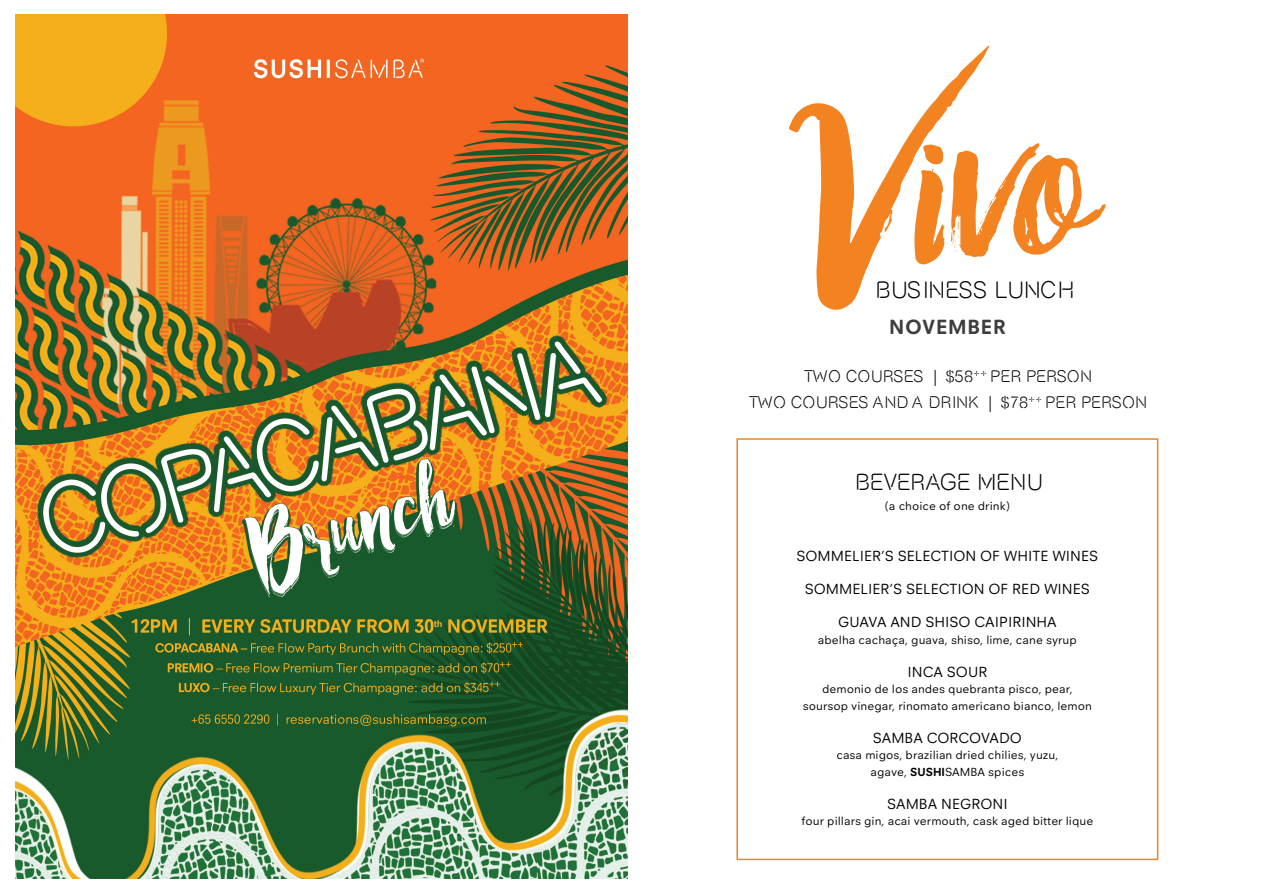
<style>
.page{position:relative;width:1263px;height:893px;background:#fff}
.page>*{position:absolute;margin:0;border:0;box-sizing:border-box;transform-origin:0 0}
.t1{font:289.05px "Rofi Taste";color:#f38321}
.t2{font:23.25px "Neona";color:#000001}
.t3{font:22.8px "Neona";color:#000001}
.t4{font:700 21px "Neuzeit Office SR Pro";letter-spacing:.04em;color:#3e3e3f}
.t5{font:16.5px/25.5px "Neona";color:#000001;text-align:center}
.t6{font:15px "Neuzeit Office SR Pro";color:#000001}
.t7{font:12px/16.5px "Neuzeit Office SR Pro";color:#000001;text-align:center}
.s1{font-weight:700}
</style>
<div class="page">
<div style="left:736px;top:438px;width:422px;height:422px;border:2px solid #f38323"></div>
<img style="left:16px;top:14px;width:611px;height:865px">
<h1 class="t1" style="left:789px;top:46px;width:302px">Vivo</h1>
<h2 class="t2" style="left:874px;top:275px;width:200px">BUSINESS LUNCH</h2>
<h3 class="t4" style="left:889px;top:315px;width:118px">NOVEMBER</h3>
<h3 class="t5" style="left:749px;top:363px;width:399px">TWO COURSES | $58<sup>++</sup> PER PERSON<br>TWO COURSES AND A DRINK | $78<sup>++</sup> PER PERSON</h3>
<h3 class="t3" style="left:853px;top:467px;width:190px">BEVERAGE MENU</h3>
<p class="t7" style="left:885px;top:498px;width:127px">(a choice of one drink)</p>
<p class="t6" style="left:796px;top:547px;width:303px">SOMMELIER’S SELECTION OF WHITE WINES</p>
<p class="t6" style="left:805px;top:580px;width:287px">SOMMELIER’S SELECTION OF RED WINES</p>
<p class="t6" style="left:838px;top:613px;width:220px">GUAVA AND SHISO CAIPIRINHA</p>
<p class="t7" style="left:818px;top:631px;width:260px">abelha cachaça, guava, shiso, lime, cane syrup</p>
<p class="t6" style="left:907px;top:663px;width:81px">INCA SOUR</p>
<p class="t7" style="left:803px;top:681px;width:291px">demonio de los andes quebranta pisco, pear, soursop vinegar, rinomato americano bianco, lemon</p>
<p class="t6" style="left:873px;top:729px;width:151px">SAMBA CORCOVADO</p>
<p class="t7" style="left:836px;top:747px;width:223px">casa migos, brazilian dried chilies, yuzu, agave, <span class="s1">SUSHI</span>SAMBA spices</p>
<p class="t6" style="left:887px;top:795px;width:122px">SAMBA NEGRONI</p>
<p class="t7" style="left:801px;top:813px;width:293px">four pillars gin, acai vermouth, cask aged bitter lique</p>
</div>
